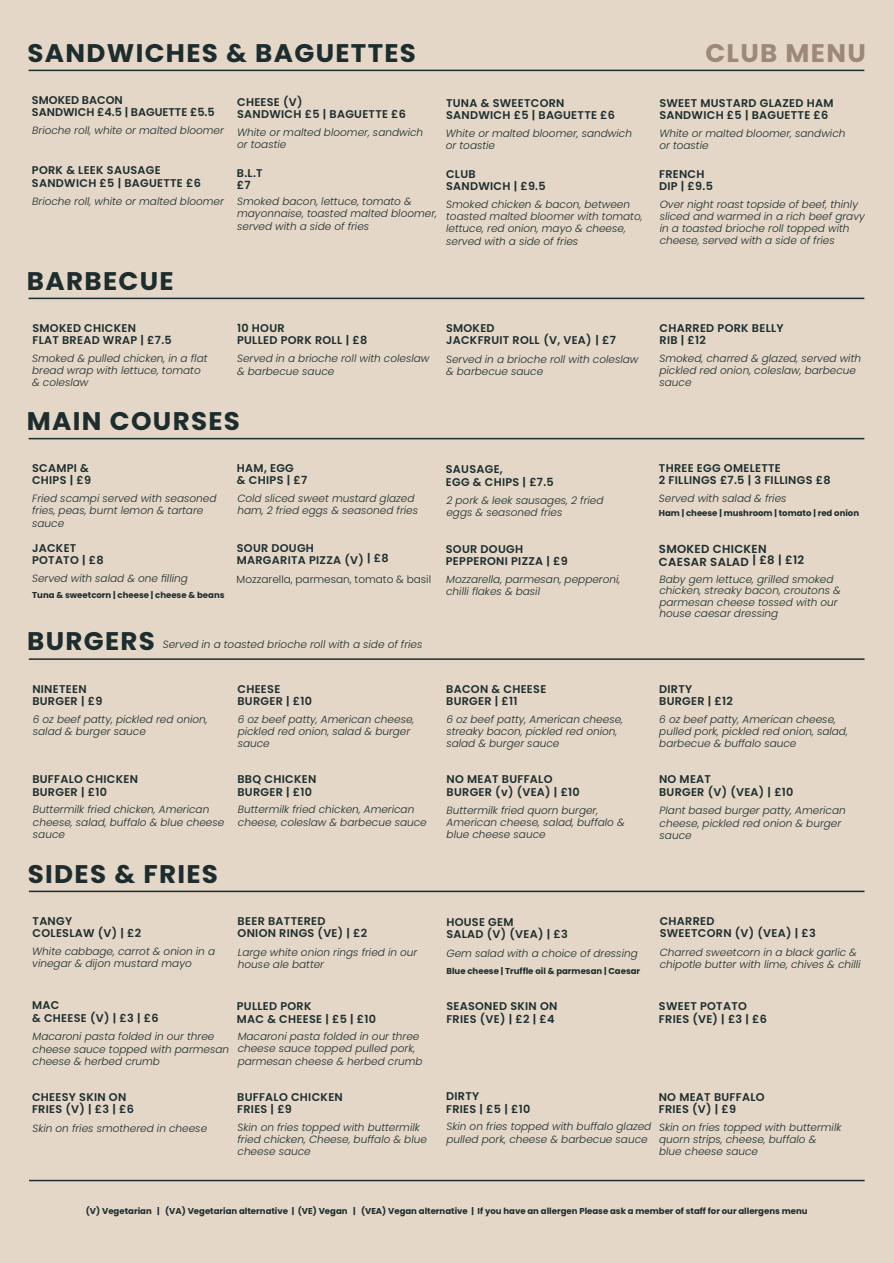
<style>
.page{position:relative;width:894px;height:1263px;background:#fff}
.page>*{position:absolute;margin:0;border:0;box-sizing:border-box;transform-origin:0 0}
.t1{font:700 25.5px "Poppins";letter-spacing:.05em;color:#1d2d2f}
.t2{font:700 25.5px "Poppins";letter-spacing:.05em;color:#9e8978}
.t3{font:600 11.7px/12.9px "Poppins";letter-spacing:.025em;color:#1d2d2f}
.t4{font:600 11.25px/12.3px "Poppins";letter-spacing:.025em;color:#1d2d2f}
.t5{font:600 11.25px/12.3px "Poppins";color:#1d2d2f}
.t6{font:italic 300 10.5px/12.3px "Poppins";color:#1d2d2f}
.t7{font:300 10.5px "Poppins";color:#1d2d2f}
.t8{font:700 8.55px "Poppins";color:#1d2d2f}
</style>
<div class="page">
<div style="left:0;top:0;width:893px;height:1263px;background:#e4d7c7"></div>
<hr style="left:29px;top:70px;width:835px;height:1px;background:#1d2d2f">
<hr style="left:29px;top:438px;width:835px;height:1px;background:#1d2d2f">
<hr style="left:29px;top:298px;width:835px;height:1px;background:#1d2d2f">
<hr style="left:29px;top:658px;width:835px;height:2px;background:#1d2d2f">
<hr style="left:29px;top:891px;width:835px;height:1px;background:#1d2d2f">
<hr style="left:29px;top:1180px;width:835px;height:1px;background:#1d2d2f">
<svg style="left:316px;top:69px;width:180px;height:3px"></svg>
<svg style="left:647px;top:71px;width:101px;height:1px"></svg>
<svg style="left:397px;top:297px;width:329px;height:143px"></svg>
<h1 class="t1" style="left:27px;top:35px;width:390px">SANDWICHES &amp; BAGUETTES</h1>
<h1 class="t2" style="left:705px;top:35px;width:162px">CLUB MENU</h1>
<p class="t5" style="left:32px;top:94px;width:184px">SMOKED BACON<br>SANDWICH £4.5 | BAGUETTE £5.5</p>
<p class="t6" style="left:32px;top:124px;width:193px">Brioche roll, white or malted bloomer</p>
<p class="t4" style="left:32px;top:164px;width:170px">PORK &amp; LEEK SAUSAGE<br>SANDWICH £5 | BAGUETTE £6</p>
<p class="t6" style="left:32px;top:195px;width:193px">Brioche roll, white or malted bloomer</p>
<h1 class="t1" style="left:27px;top:263px;width:148px">BARBECUE</h1>
<p class="t4" style="left:237px;top:96px;width:170px">CHEESE (V)<br>SANDWICH £5 | BAGUETTE £6</p>
<p class="t6" style="left:237px;top:126px;width:187px">White or malted bloomer, sandwich or toastie</p>
<p class="t4" style="left:237px;top:167px;width:27px">B.L.T £7</p>
<p class="t6" style="left:237px;top:195px;width:201px">Smoked bacon, lettuce, tomato &amp; mayonnaise, toasted malted bloomer, served with a side of fries</p>
<p class="t4" style="left:446px;top:97px;width:170px">TUNA &amp; SWEETCORN<br>SANDWICH £5 | BAGUETTE £6</p>
<p class="t6" style="left:445px;top:127px;width:187px">White or malted bloomer, sandwich or toastie</p>
<p class="t4" style="left:446px;top:168px;width:101px">CLUB<br>SANDWICH | £9.5</p>
<p class="t6" style="left:446px;top:198px;width:198px">Smoked chicken &amp; bacon, between toasted malted bloomer with tomato, lettuce, red onion, mayo &amp; cheese, served with a side of fries</p>
<p class="t4" style="left:32px;top:322px;width:141px">SMOKED CHICKEN<br>FLAT BREAD WRAP | £7.5</p>
<p class="t6" style="left:32px;top:352px;width:177px">Smoked &amp; pulled chicken, in a flat bread wrap with lettuce, tomato &amp; coleslaw</p>
<p class="t4" style="left:237px;top:322px;width:132px">10 HOUR<br>PULLED PORK ROLL | £8</p>
<p class="t6" style="left:237px;top:353px;width:194px">Served in a brioche roll with coleslaw &amp; barbecue sauce</p>
<h1 class="t1" style="left:27px;top:403px;width:214px">MAIN COURSES</h1>
<p class="t4" style="left:32px;top:462px;width:61px">SCAMPI &amp;<br>CHIPS | £9</p>
<p class="t6" style="left:32px;top:492px;width:186px">Fried scampi served with seasoned fries, peas, burnt lemon &amp; tartare sauce</p>
<p class="t4" style="left:32px;top:542px;width:73px">JACKET<br>POTATO | £8</p>
<p class="t6" style="left:32px;top:572px;width:157px">Served with salad &amp; one filling</p>
<p class="t8" style="left:32px;top:589px;width:194px">Tuna &amp; sweetcorn | cheese | cheese &amp; beans</p>
<p class="t4" style="left:237px;top:462px;width:72px">HAM, EGG<br>&amp; CHIPS | £7</p>
<p class="t6" style="left:237px;top:492px;width:182px">Cold sliced sweet mustard glazed ham, 2 fried eggs &amp; seasoned fries</p>
<p class="t4" style="left:237px;top:542px;width:153px">SOUR DOUGH<br>MARGARITA PIZZA (V) | £8</p>
<p class="t7" style="left:236px;top:572px;width:196px">Mozzarella, parmesan, tomato &amp; basil</p>
<h1 class="t1" style="left:27px;top:623px;width:129px">BURGERS</h1>
<p class="t6" style="left:163px;top:638px;width:261px">Served in a toasted brioche roll with a side of fries</p>
<p class="t4" style="left:446px;top:322px;width:171px">SMOKED<br>JACKFRUIT ROLL (V, VEA) | £7</p>
<p class="t6" style="left:446px;top:353px;width:194px">Served in a brioche roll with coleslaw &amp; barbecue sauce</p>
<p class="t4" style="left:445px;top:463px;width:109px">SAUSAGE,<br>EGG &amp; CHIPS | £7.5</p>
<p class="t6" style="left:446px;top:494px;width:158px">2 pork &amp; leek sausages, 2 fried eggs &amp; seasoned fries</p>
<p class="t4" style="left:445px;top:543px;width:123px">SOUR DOUGH<br>PEPPERONI PIZZA | £9</p>
<p class="t6" style="left:446px;top:573px;width:176px">Mozzarella, parmesan, pepperoni, chilli flakes &amp; basil</p>
<p class="t4" style="left:32px;top:682px;width:71px">NINETEEN<br>BURGER | £9</p>
<p class="t6" style="left:33px;top:713px;width:176px">6 oz beef patty, pickled red onion, salad &amp; burger sauce</p>
<p class="t4" style="left:237px;top:683px;width:76px">CHEESE<br>BURGER | £10</p>
<p class="t6" style="left:237px;top:713px;width:178px">6 oz beef patty, American cheese, pickled red onion, salad &amp; burger sauce</p>
<p class="t4" style="left:446px;top:683px;width:102px">BACON &amp; CHEESE<br>BURGER | £11</p>
<p class="t6" style="left:446px;top:713px;width:178px">6 oz beef patty, American cheese, streaky bacon, pickled red onion, salad &amp; burger sauce</p>
<p class="t4" style="left:32px;top:773px;width:107px">BUFFALO CHICKEN<br>BURGER | £10</p>
<p class="t6" style="left:33px;top:803px;width:193px">Buttermilk fried chicken, American cheese, salad, buffalo &amp; blue cheese sauce</p>
<p class="t4" style="left:237px;top:773px;width:80px">BBQ CHICKEN<br>BURGER | £10</p>
<p class="t6" style="left:238px;top:803px;width:190px">Buttermilk fried chicken, American cheese, coleslaw &amp; barbecue sauce</p>
<p class="t4" style="left:446px;top:773px;width:135px">NO MEAT BUFFALO<br>BURGER (v) (VEA) | £10</p>
<p class="t6" style="left:446px;top:804px;width:179px">Buttermilk fried quorn burger,<br>American cheese, salad, buffalo &amp; blue cheese sauce</p>
<h1 class="t1" style="left:28px;top:856px;width:192px">SIDES &amp; FRIES</h1>
<p class="t4" style="left:659px;top:97px;width:176px">SWEET MUSTARD GLAZED HAM<br>SANDWICH £5 | BAGUETTE £6</p>
<p class="t6" style="left:659px;top:127px;width:187px">White or malted bloomer, sandwich or toastie</p>
<p class="t4" style="left:659px;top:167px;width:55px">FRENCH<br>DIP | £9.5</p>
<p class="t6" style="left:659px;top:198px;width:206px">Over night roast topside of beef, thinly sliced and warmed in a rich beef gravy in a toasted brioche roll topped with cheese, served with a side of fries</p>
<p class="t4" style="left:659px;top:322px;width:126px">CHARRED PORK BELLY<br>RIB | £12</p>
<p class="t6" style="left:659px;top:352px;width:203px">Smoked, charred &amp; glazed, served with pickled red onion, coleslaw, barbecue sauce</p>
<p class="t4" style="left:658px;top:462px;width:173px">THREE EGG OMELETTE<br>2 FILLINGS £7.5 | 3 FILLINGS £8</p>
<p class="t6" style="left:658px;top:492px;width:129px">Served with salad &amp; fries</p>
<p class="t8" style="left:658px;top:507px;width:202px">Ham | cheese | mushroom | tomato | red onion</p>
<p class="t3" style="left:658px;top:543px;width:147px">SMOKED CHICKEN<br>CAESAR SALAD | £8 | £12</p>
<p class="t6" style="left:659px;top:573px;width:183px;line-height:11.6px">Baby gem lettuce, grilled smoked chicken, streaky bacon, croutons &amp; parmesan cheese tossed with our house caesar dressing</p>
<p class="t4" style="left:659px;top:683px;width:75px">DIRTY<br>BURGER | £12</p>
<p class="t6" style="left:659px;top:713px;width:190px">6 oz beef patty, American cheese, pulled pork, pickled red onion, salad, barbecue &amp; buffalo sauce</p>
<p class="t4" style="left:658px;top:773px;width:136px">NO MEAT<br>BURGER (V) (VEA) | £10</p>
<p class="t6" style="left:659px;top:804px;width:187px">Plant based burger patty, American cheese, pickled red onion &amp; burger sauce</p>
<p class="t4" style="left:33px;top:915px;width:110px">TANGY<br>COLESLAW (V) | £2</p>
<p class="t6" style="left:32px;top:945px;width:184px">White cabbage, carrot &amp; onion in a vinegar &amp; dijon mustard mayo</p>
<p class="t4" style="left:237px;top:915px;width:131px">BEER BATTERED<br>ONION RINGS (VE) | £2</p>
<p class="t4" style="left:659px;top:915px;width:157px">CHARRED<br>SWEETCORN (V) (VEA) | £3</p>
<p class="t6" style="left:659px;top:946px;width:202px">Charred sweetcorn in a black garlic &amp; chipotle butter with lime, chives &amp; chilli</p>
<p class="t4" style="left:446px;top:916px;width:123px">HOUSE GEM<br>SALAD (V) (VEA) | £3</p>
<p class="t6" style="left:446px;top:947px;width:193px">Gem salad with a choice of dressing</p>
<p class="t6" style="left:238px;top:946px;width:181px">Large white onion rings fried in our house ale batter</p>
<p class="t8" style="left:446px;top:965px;width:195px">Blue cheese | Truffle oil &amp; parmesan | Caesar</p>
<p class="t4" style="left:32px;top:999px;width:128px">MAC<br>&amp; CHEESE (V) | £3 | £6</p>
<p class="t6" style="left:33px;top:1030px;width:198px">Macaroni pasta folded in our three cheese sauce topped with parmesan cheese &amp; herbed crumb</p>
<p class="t4" style="left:237px;top:1000px;width:141px">PULLED PORK<br>MAC &amp; CHEESE | £5 | £10</p>
<p class="t6" style="left:237px;top:1030px;width:186px">Macaroni pasta folded in our three cheese sauce topped pulled pork, parmesan cheese &amp; herbed crumb</p>
<p class="t4" style="left:446px;top:1000px;width:112px">SEASONED SKIN ON<br>FRIES (VE) | £2 | £4</p>
<p class="t4" style="left:658px;top:1000px;width:110px">SWEET POTATO<br>FRIES (VE) | £3 | £6</p>
<p class="t4" style="left:32px;top:1090px;width:103px">CHEESY SKIN ON<br>FRIES (V) | £3 | £6</p>
<p class="t6" style="left:32px;top:1122px;width:176px">Skin on fries smothered in cheese</p>
<p class="t6" style="left:237px;top:1121px;width:191px">Skin on fries topped with buttermilk fried chicken, Cheese, buffalo &amp; blue cheese sauce</p>
<p class="t4" style="left:237px;top:1090px;width:107px">BUFFALO CHICKEN<br>FRIES | £9</p>
<p class="t4" style="left:446px;top:1090px;width:86px">DIRTY<br>FRIES | £5 | £10</p>
<p class="t6" style="left:446px;top:1121px;width:206px">Skin on fries topped with buffalo glazed pulled pork, cheese &amp; barbecue sauce</p>
<p class="t4" style="left:658px;top:1090px;width:107px">NO MEAT BUFFALO<br>FRIES (V) | £9</p>
<p class="t6" style="left:659px;top:1121px;width:184px">Skin on fries topped with buttermilk quorn strips, cheese, buffalo &amp; blue cheese sauce</p>
<p class="t8" style="left:86px;top:1205px;width:723px">(V) Vegetarian | (VA) Vegetarian alternative | (VE) Vegan | (VEA) Vegan alternative | If you have an allergen Please ask a member of staff for our allergens menu</p>
</div>
